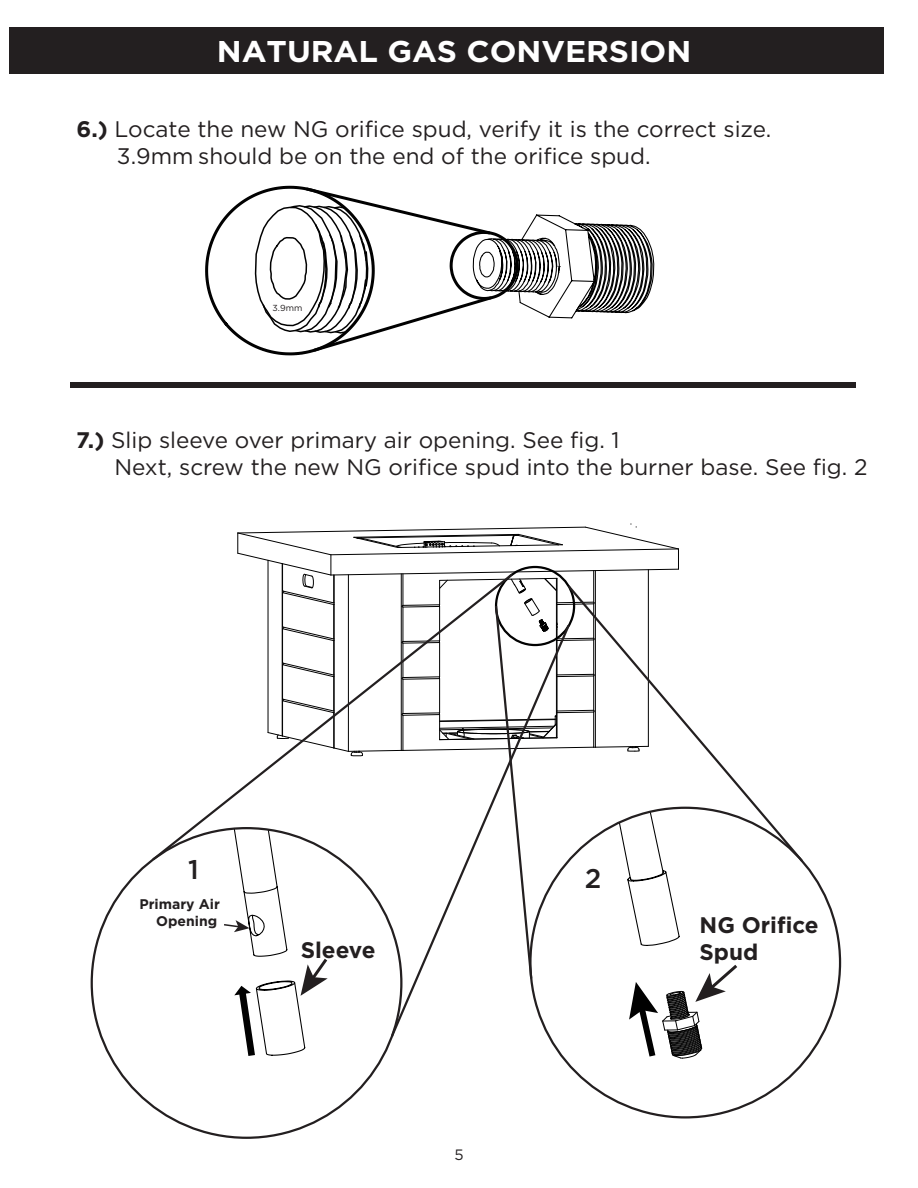
<style>
.page{position:relative;width:918px;height:1188px;background:#fff}
.page>*{position:absolute;margin:0;border:0;box-sizing:border-box;transform-origin:0 0}
.t1{font:700 30px "Gotham";color:#fff;scale:1.05 1}
.t2{font:500 27px "Gotham";color:#231f20}
.t3{font:22.5px/27px "Gotham";color:#231f20}
.t4{font:700 22.5px/27px "Gotham";color:#231f20}
.t5{font:15px "Gotham";color:#231f20}
.t6{font:700 13.95px/16.8px "Gotham";color:#231f20;text-align:right}
.t7{font:8.7px "Gotham";color:#231f20}
.s1{font-weight:700}
</style>
<div class="page">
<div style="left:9px;top:27px;width:875px;height:47px;background:#231f20"></div>
<div style="left:70px;top:382px;width:785px;height:6px;background:#231f20"></div>
<svg style="left:205px;top:185px;width:450px;height:171px"></svg>
<svg style="left:150px;top:803px;width:72px;height:60px"></svg>
<svg style="left:741px;top:787px;width:64px;height:77px"></svg>
<svg style="left:222px;top:524px;width:519px;height:539px"></svg>
<h1 class="t1" style="left:217px;top:31px;width:453px">NATURAL GAS CONVERSION</h1>
<p class="t3" style="left:117px;top:115px;width:656px;text-indent:-40px"><span class="s1">6.)</span> Locate the new NG orifice spud, verify it is the correct size.<br>3.9mm should be on the end of the orifice spud.</p>
<p class="t7" style="left:273px;top:302px;width:31px">3.9mm</p>
<p class="t3" style="left:114px;top:426px;width:755px;text-indent:-38px"><span class="s1">7.)</span> Slip sleeve over primary air opening. See fig. 1<br>Next, screw the new NG orifice spud into the burner base. See fig. 2</p>
<p class="t2" style="left:188px;top:852px;width:12px">1</p>
<p class="t2" style="left:585px;top:861px;width:18px">2</p>
<p class="t6" style="left:139px;top:896px;width:82px">Primary Air<br>Opening</p>
<p class="t4" style="left:301px;top:936px;width:76px">Sleeve</p>
<p class="t5" style="left:454px;top:1145px;width:11px">5</p>
<p class="t4" style="left:700px;top:911px;width:121px">NG Orifice<br>Spud</p>
</div>
